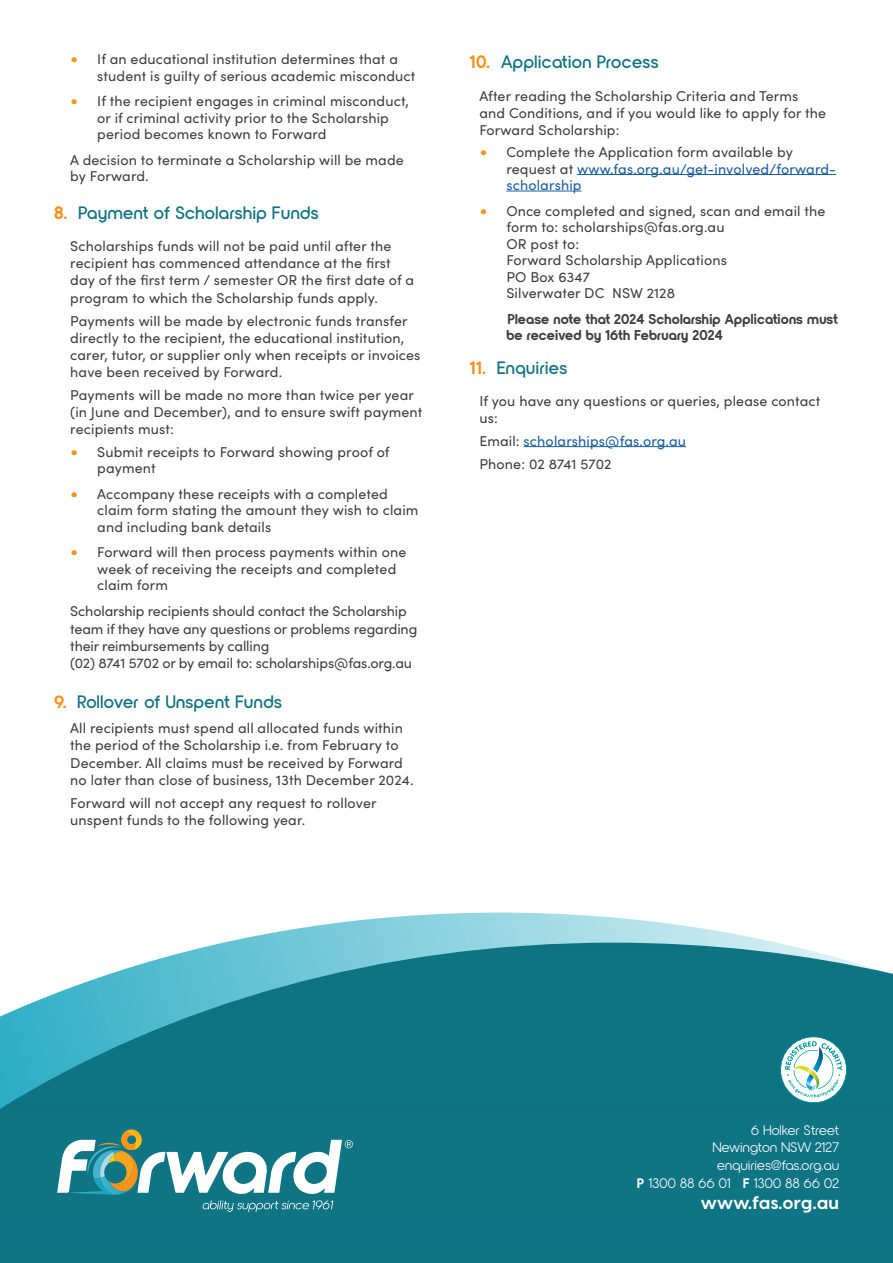
<style>
.page{position:relative;width:893px;height:1263px;background:#fff}
.page>*{position:absolute;margin:0;border:0;box-sizing:border-box;transform-origin:0 0}
.t1{font:600 18px "Nordique Pro";letter-spacing:.025em;color:#0e7283}
.t2{font:700 17.55px "Visby CF";letter-spacing:.015em;color:#fff}
.Body_Copy{font:14.25px/17.1px "Sofia Pro";letter-spacing:.01em;color:#3e3e3f}
.Body_Copy-2{font:14.25px/17.1px "Sofia Pro";letter-spacing:-.01em;color:#3e3e3f}
.Body_Copy-3{font:14.25px/16.5px "Sofia Pro";letter-spacing:.01em;color:#175d9e}
.Body_Copy-4{font:700 14.25px/16.5px "Nordique Pro";letter-spacing:.01em;color:#3e3e3f}
.t3{font:13.8px/17.5px "Nordique Pro";letter-spacing:.025em;color:#fff;text-align:right}
.s1{font-size:18px;color:#f7931d}
.s2{font-weight:700;color:#f7931d}
.s3{color:#3e3e3f}
.s4{font-weight:700}
</style>
<div class="page">
<hr style="left:524px;top:446px;width:162px;height:1px;background:#175d9e">
<svg style="left:222px;top:912px;width:556px;height:31px"></svg>
<svg style="left:0;top:943px;width:893px;height:320px;background:#1e7f8f"></svg>
<svg style="left:57px;top:1129px;width:296px;height:83px"></svg>
<svg style="left:780px;top:1036px;width:67px;height:67px"></svg>
<hr style="left:577px;top:174px;width:259px;height:1px;background:#175d9e">
<hr style="left:506px;top:191px;width:75px;height:1px;background:#175d9e">
<p class="Body_Copy" style="left:97px;top:50px;width:320px;line-height:16.5px;text-indent:-27px"><span class="s1">•</span> If an educational institution determines that a student is guilty of serious academic misconduct</p>
<p class="Body_Copy" style="left:97px;top:92px;width:313px;line-height:16.5px;text-indent:-27px"><span class="s1">•</span> If the recipient engages in criminal misconduct, or if criminal activity prior to the Scholarship period becomes known to Forward</p>
<p class="Body_Copy" style="left:70px;top:151px;width:335px;line-height:16.5px">A decision to terminate a Scholarship will be made by Forward.</p>
<p class="t1" style="left:54px;top:203px;width:266px"><span class="s2">8.</span> Payment of Scholarship Funds</p>
<p class="Body_Copy" style="left:70px;top:237px;width:345px">Scholarships funds will not be paid until after the recipient has commenced attendance at the first day of the first term / semester OR the first date of a program to which the Scholarship funds apply.</p>
<p class="Body_Copy" style="left:70px;top:311px;width:352px">Payments will be made by electronic funds transfer directly to the recipient, the educational institution, carer, tutor, or supplier only when receipts or invoices have been received by Forward.</p>
<p class="Body_Copy" style="left:70px;top:386px;width:354px">Payments will be made no more than twice per year (in June and December), and to ensure swift payment recipients must:</p>
<p class="Body_Copy" style="left:97px;top:443px;width:294px;line-height:16.5px;text-indent:-27px"><span class="s1">•</span> Submit receipts to Forward showing proof of payment</p>
<p class="Body_Copy" style="left:97px;top:485px;width:323px;line-height:16.5px;text-indent:-27px"><span class="s1">•</span> Accompany these receipts with a completed claim form stating the amount they wish to claim and including bank details</p>
<p class="Body_Copy" style="left:97px;top:543px;width:311px;line-height:16.5px;text-indent:-27px"><span class="s1">•</span> Forward will then process payments within one week of receiving the receipts and completed claim form</p>
<p class="Body_Copy-2" style="left:70px;top:602px;width:349px">Scholarship recipients should contact the Scholarship team if they have any questions or problems regarding their reimbursements by calling<br>(02) 8741 5702 or by email to: scholarships@fas.org.au</p>
<p class="t1" style="left:54px;top:692px;width:229px"><span class="s2">9.</span> Rollover of Unspent Funds</p>
<p class="Body_Copy" style="left:70px;top:719px;width:345px">All recipients must spend all allocated funds within the period of the Scholarship i.e. from February to December. All claims must be received by Forward no later than close of business, 13th December 2024.</p>
<p class="Body_Copy" style="left:70px;top:793px;width:308px">Forward will not accept any request to rollover unspent funds to the following year.</p>
<p class="t1" style="left:470px;top:52px;width:190px"><span class="s2">10.</span> Application Process</p>
<p class="Body_Copy" style="left:479px;top:86px;width:348px">After reading the Scholarship Criteria and Terms and Conditions, and if you would like to apply for the<br>Forward Scholarship:</p>
<p class="Body_Copy-3" style="left:506px;top:143px;width:331px;text-indent:-27px"><span class="s1">•</span> <span class="s3">Complete the Application form available by request at</span> www.fas.org.au/get-involved/forward&shy;scholarship</p>
<p class="Body_Copy" style="left:506px;top:202px;width:321px;line-height:16.5px;text-indent:-27px"><span class="s1">•</span> Once completed and signed, scan and email the form to: scholarships@fas.org.au<br>OR post to:<br>Forward Scholarship Applications<br>PO Box 6347<br>Silverwater DC NSW 2128</p>
<p class="Body_Copy-4" style="left:506px;top:311px;width:333px">Please note that 2024 Scholarship Applications must be received by 16th February 2024</p>
<p class="t1" style="left:470px;top:357px;width:99px"><span class="s2">11.</span> Enquiries</p>
<p class="Body_Copy" style="left:479px;top:391px;width:343px">If you have any questions or queries, please contact us:</p>
<p class="Body_Copy-3" style="left:479px;top:432px;width:208px"><span class="s3">Email:</span> scholarships@fas.org.au</p>
<p class="Body_Copy" style="left:479px;top:455px;width:134px">Phone: 02 8741 5702</p>
<p class="t3" style="left:713px;top:1121px;width:128px">6 Holker Street<br>Newington NSW 2127</p>
<p class="t3" style="left:717px;top:1156px;width:123px">enquiries@fas.org.au</p>
<p class="t3" style="left:637px;top:1174px;width:203px"><span class="s4">P</span> 1300 88 66 01 <span class="s4">F</span> 1300 88 66 02</p>
<p class="t2" style="left:701px;top:1191px;width:140px">www.fas.org.au</p>
</div>
